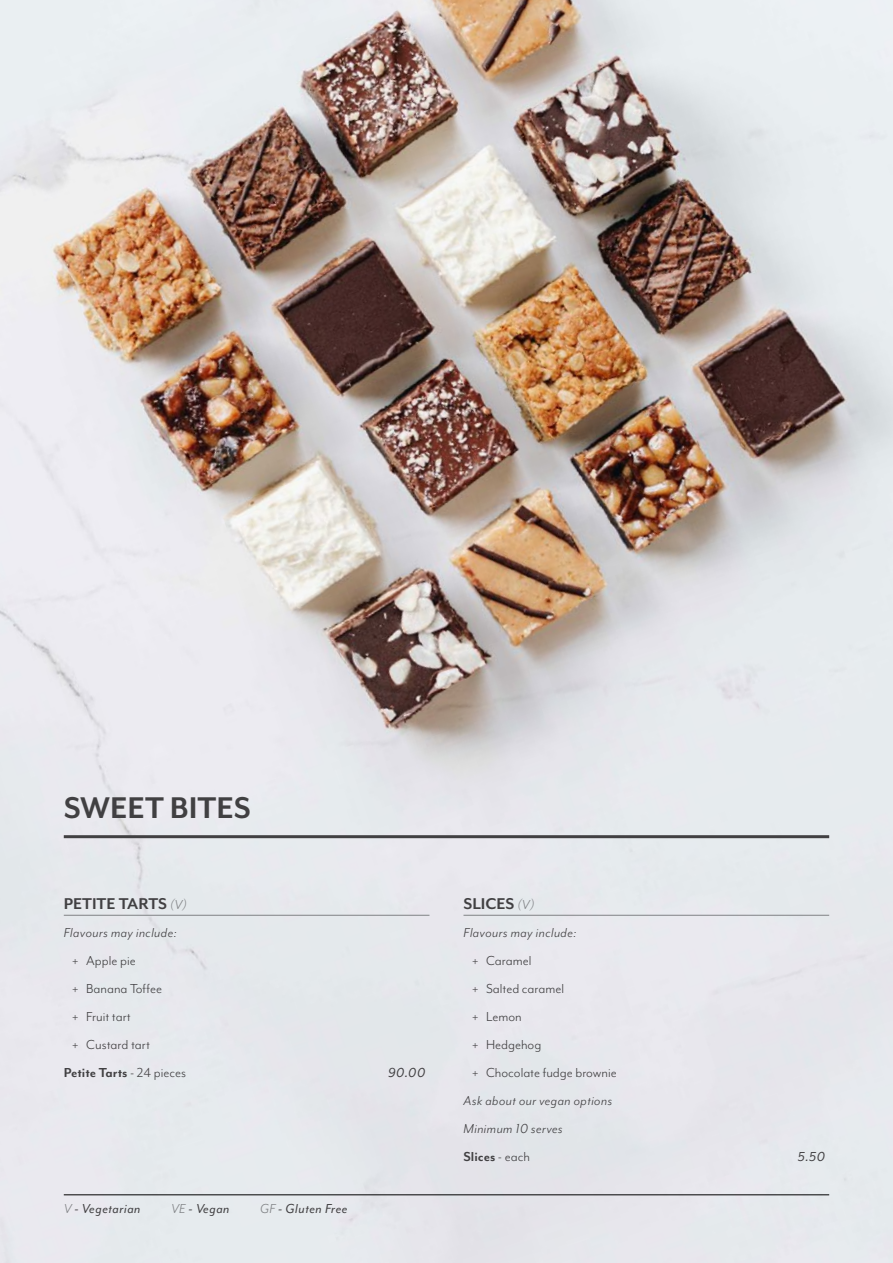
<style>
.page{position:relative;width:893px;height:1263px;background:#fff}
.page>*{position:absolute;margin:0;border:0;box-sizing:border-box;transform-origin:0 0}
.t1{font:700 34.5px "Mr Eaves Mod OT";color:#414042}
.t2{font:700 18px "Mr Eaves Mod OT";color:#414042}
.t3{font:15px/28px "Mr Eaves Mod OT";color:#414042}
.t4{font:italic 15px/28px "Mr Eaves Mod OT";letter-spacing:.03em;color:#414042}
.t5{font:italic 15px "Mr Eaves Mod OT";letter-spacing:.03em;color:#414042}
.t6{font:700 15px "Mr Eaves Mod OT";color:#414042}
.s1{font-weight:400;font-style:italic;font-size:15px;color:#808285}
.s2{font-weight:400}
.s3{color:#808285}
.s4{font-weight:700;font-style:normal}
.s5{font-style:normal}
</style>
<div class="page">
<img style="left:0;top:0;width:893px;height:1263px">
<hr style="left:64px;top:835px;width:765px;height:3px;background:#414042">
<hr style="left:64px;top:1194px;width:765px;height:1px;background:#000">
<hr style="left:64px;top:915px;width:365px;height:1px;background:#808285">
<hr style="left:463px;top:915px;width:366px;height:1px;background:#808285">
<h1 class="t1" style="left:64px;top:789px;width:189px">SWEET BITES</h1>
<p class="t2" style="left:64px;top:893px;width:125px">PETITE TARTS <span class="s1">(V)</span></p>
<p class="t4" style="left:64px;top:918px;width:115px">Flavours may include:</p>
<p class="t3" style="left:72px;top:946px;width:65px">+ Apple pie</p>
<p class="t3" style="left:72px;top:974px;width:91px">+ Banana Toffee</p>
<p class="t3" style="left:72px;top:1002px;width:60px">+ Fruit tart</p>
<p class="t3" style="left:72px;top:1030px;width:79px">+ Custard tart</p>
<p class="t6" style="left:64px;top:1064px;width:124px">Petite Tarts <span class="s2">- 24 pieces</span></p>
<p class="t5" style="left:388px;top:1064px;width:39px">90.00</p>
<p class="t5" style="left:64px;top:1200px;width:78px"><span class="s3">V</span> - Vegetarian</p>
<p class="t5" style="left:171px;top:1200px;width:60px"><span class="s3">VE</span> - Vegan</p>
<p class="t5" style="left:260px;top:1200px;width:89px"><span class="s3">GF</span> - Gluten Free</p>
<p class="t2" style="left:463px;top:893px;width:72px">SLICES <span class="s1">(V)</span></p>
<p class="t4" style="left:463px;top:918px;width:115px">Flavours may include:</p>
<p class="t3" style="left:472px;top:946px;width:146px">+ Caramel<br>+ Salted caramel<br>+ Lemon<br>+ Hedgehog<br>+ Chocolate fudge brownie</p>
<p class="t4" style="left:463px;top:1086px;width:150px">Ask about our vegan options<br>Minimum 10 serves<br><span class="s4">Slices</span> <span class="s5">- each</span></p>
<p class="t5" style="left:798px;top:1148px;width:29px">5.50</p>
</div>
